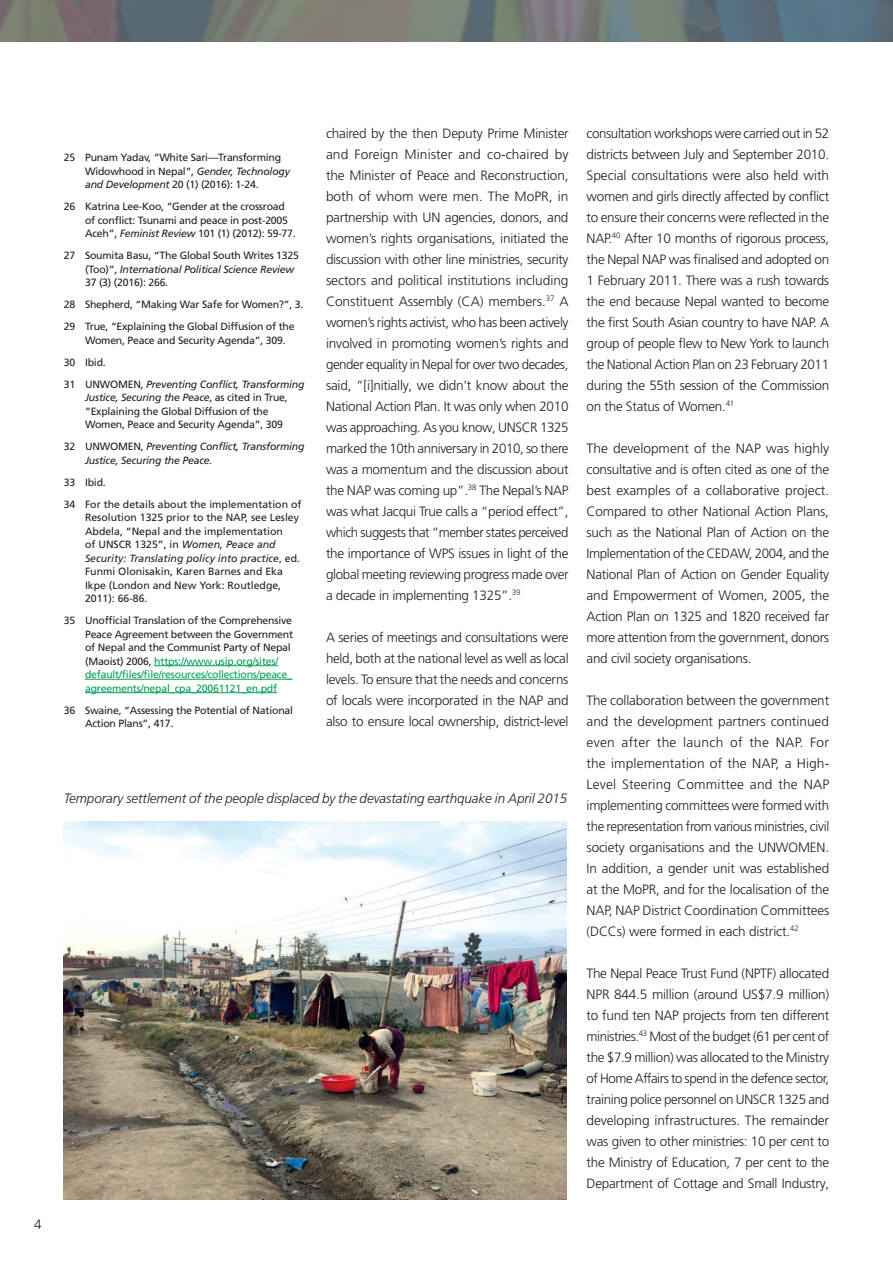
<style>
.page{position:relative;width:893px;height:1263px;background:#fff}
.page>*{position:absolute;margin:0;border:0;box-sizing:border-box;transform-origin:0 0}
.t1{font:300 13.5px/21px "Frutiger LT Pro";letter-spacing:-.02em;color:#231f20;text-align:justify}
.DU_Normal{font:italic 300 13.5px "Frutiger LT Pro";letter-spacing:-.005em;color:#231f20}
.t2{font:10.5px/13.5px "Frutiger LT Pro";letter-spacing:-.02em;color:#231f20}
.t3{font:10.5px/13.5px "Frutiger LT Pro";color:#231f20}
.t4{font:italic 10.5px/13.5px "Frutiger LT Pro";letter-spacing:-.02em;color:#231f20}
.s1{font-style:italic}
.s2{font-style:normal}
.s3{color:#009e57}
</style>
<div class="page">
<svg style="left:0;top:0;width:893px;height:42px;background:#6d7677"></svg>
<hr style="left:154px;top:665px;width:124px;height:1px;background:#009e57">
<hr style="left:85px;top:679px;width:207px;height:1px;background:#009e57">
<hr style="left:85px;top:692px;width:192px;height:1px;background:#009e57">
<img style="left:64px;top:822px;width:503px;height:377px">
<p class="t1" style="left:34px;top:1214px;width:9px">4</p>
<p class="t2" style="left:85px;top:151px;width:206px;text-indent:-21px">25 Punam Yadav, “White Sari—Transforming<br>Widowhood in Nepal”, <span class="s1">Gender, Technology and Development</span> 20 (1) (2016): 1-24.</p>
<p class="t2" style="left:85px;top:200px;width:212px;text-indent:-21px">26 Katrina Lee-Koo, “Gender at the crossroad of conflict: Tsunami and peace in post-2005<br>Aceh”, <span class="s1">Feminist Review</span> 101 (1) (2012): 59-77.</p>
<p class="t2" style="left:85px;top:249px;width:215px;text-indent:-21px">27 Soumita Basu, “The Global South Writes 1325 (Too)”, <span class="s1">International Political Science Review<br></span>37 (3) (2016): 266.</p>
<p class="t2" style="left:64px;top:298px;width:241px">28 Shepherd, “Making War Safe for Women?”, 3.</p>
<p class="t2" style="left:85px;top:320px;width:211px;text-indent:-21px">29 True, “Explaining the Global Diffusion of the<br>Women, Peace and Security Agenda”, 309.</p>
<p class="t2" style="left:64px;top:355px;width:44px">30 Ibid.</p>
<p class="t2" style="left:85px;top:377px;width:221px;text-indent:-21px">31 UNWOMEN, <span class="s1">Preventing Conflict, Transforming Justice, Securing the Peace</span>, as cited in True, “Explaining the Global Diffusion of the Women, Peace and Security Agenda”, 309</p>
<p class="t4" style="left:85px;top:440px;width:221px;text-indent:-21px"><span class="s2">32 UNWOMEN,</span> Preventing Conflict, Transforming<br>Justice, Securing the Peace.</p>
<p class="t2" style="left:64px;top:475px;width:44px">33 Ibid.</p>
<p class="t3" style="left:85px;top:497px;width:218px;text-indent:-21px">34 For the details about the implementation of Resolution 1325 prior to the NAP, see Lesley Abdela, “Nepal and the implementation<br>of UNSCR 1325”, in <span class="s1">Women, Peace and Security: Translating policy into practice</span>, ed.<br>Funmi Olonisakin, Karen Barnes and Eka Ikpe (London and New York: Routledge, 2011): 66-86.</p>
<p class="t2" style="left:85px;top:614px;width:210px;text-indent:-21px">35 Unofficial Translation of the Comprehensive Peace Agreement between the Government of Nepal and the Communist Party of Nepal (Maoist) 2006, <span class="s3">https://www.usip.org/sites/ default/files/file/resources/collections/peace_ agreements/nepal_cpa_20061121_en.pdf</span></p>
<p class="t2" style="left:85px;top:703px;width:210px;text-indent:-21px">36 Swaine, “Assessing the Potential of National<br>Action Plans”, 417.</p>
<p class="t1" style="left:326px;top:123px;width:244px">chaired by the then Deputy Prime Minister and Foreign Minister and co-chaired by the Minister of Peace and Reconstruction, both of whom were men. The MoPR, in partnership with UN agencies, donors, and women’s rights organisations, initiated the discussion with other line ministries, security sectors and political institutions including Constituent Assembly (CA) members.<sup>37</sup> A women’s rights activist, who has been actively involved in promoting women’s rights and gender equality in Nepal for over two decades, said, “[i]nitially, we didn’t know about the National Action Plan. It was only when 2010 was approaching. As you know, UNSCR 1325 marked the 10th anniversary in 2010, so there was a momentum and the discussion about the NAP was coming up”.<sup>38</sup> The Nepal’s NAP was what Jacqui True calls a “period effect”, which suggests that “member states perceived the importance of WPS issues in light of the global meeting reviewing progress made over a decade in implementing 1325”.<sup>39</sup></p>
<p class="t1" style="left:326px;top:627px;width:244px">A series of meetings and consultations were held, both at the national level as well as local levels. To ensure that the needs and concerns of locals were incorporated in the NAP and also to ensure local ownership, district-level</p>
<p class="DU_Normal" style="left:64px;top:791px;width:505px">Temporary settlement of the people displaced by the devastating earthquake in April 2015</p>
<p class="t1" style="left:587px;top:123px;width:244px">consultation workshops were carried out in 52 districts between July and September 2010.<br>Special consultations were also held with women and girls directly affected by conflict to ensure their concerns were reflected in the NAP.<sup>40</sup> After 10 months of rigorous process, the Nepal NAP was finalised and adopted on 1 February 2011. There was a rush towards the end because Nepal wanted to become the first South Asian country to have NAP. A group of people flew to New York to launch the National Action Plan on 23 February 2011 during the 55th session of the Commission on the Status of Women.<sup>41</sup></p>
<p class="t1" style="left:587px;top:438px;width:244px">The development of the NAP was highly consultative and is often cited as one of the best examples of a collaborative project.<br>Compared to other National Action Plans, such as the National Plan of Action on the Implementation of the CEDAW, 2004, and the National Plan of Action on Gender Equality and Empowerment of Women, 2005, the Action Plan on 1325 and 1820 received far more attention from the government, donors and civil society organisations.</p>
<p class="t1" style="left:587px;top:690px;width:244px">The collaboration between the government and the development partners continued even after the launch of the NAP. For the implementation of the NAP, a High-Level Steering Committee and the NAP implementing committees were formed with the representation from various ministries, civil society organisations and the UNWOMEN.<br>In addition, a gender unit was established at the MoPR, and for the localisation of the NAP, NAP District Coordination Committees (DCCs) were formed in each district.<sup>42</sup></p>
<p class="t1" style="left:587px;top:963px;width:244px">The Nepal Peace Trust Fund (NPTF) allocated NPR 844.5 million (around US$7.9 million) to fund ten NAP projects from ten different ministries.<sup>43</sup> Most of the budget (61 per cent of the $7.9 million) was allocated to the Ministry of Home Affairs to spend in the defence sector, training police personnel on UNSCR 1325 and developing infrastructures. The remainder was given to other ministries: 10 per cent to the Ministry of Education, 7 per cent to the Department of Cottage and Small Industry,</p>
</div>
